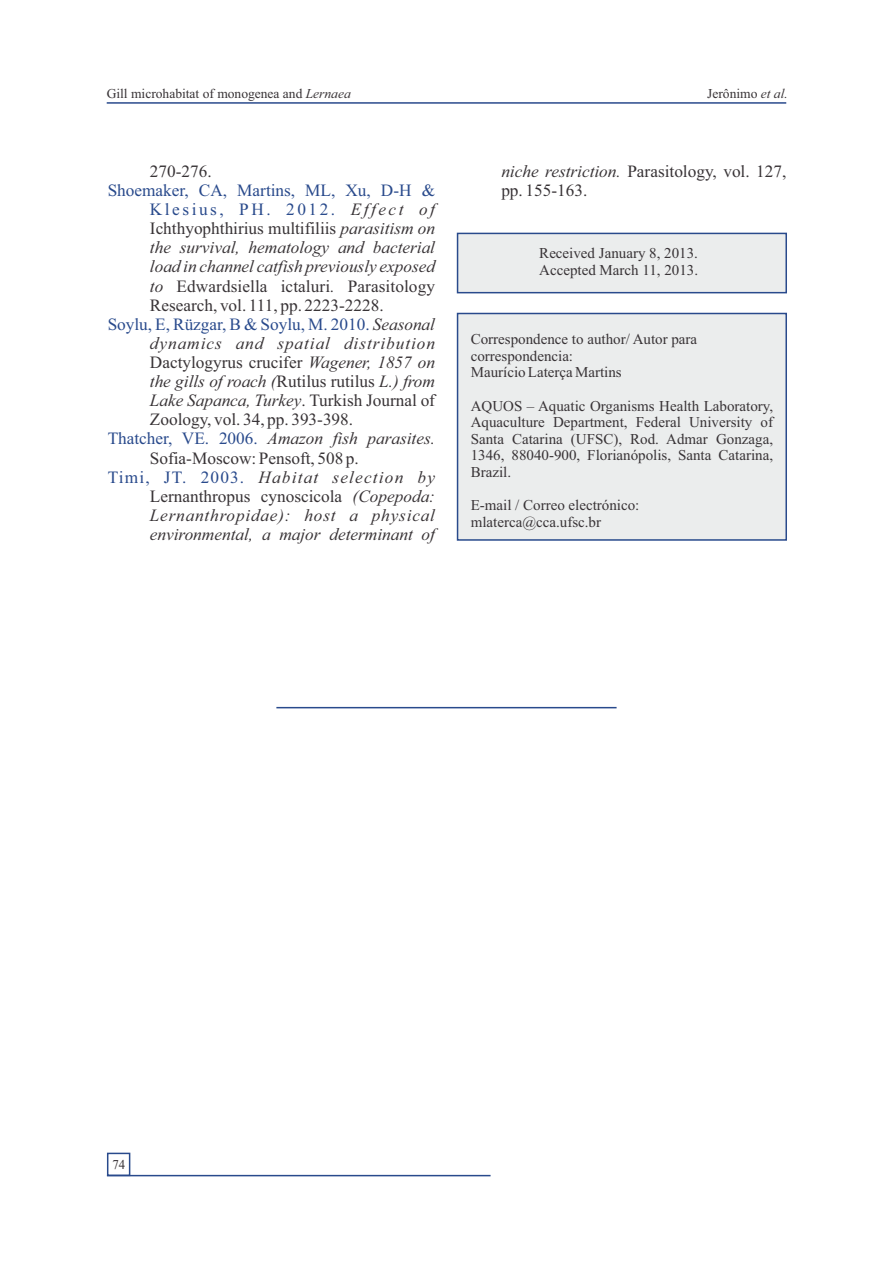
<style>
.page{position:relative;width:893px;height:1263px;background:#fff}
.page>*{position:absolute;margin:0;border:0;box-sizing:border-box;transform-origin:0 0}
.t1{font:17.25px/19px "Times New Roman";color:#383336}
.t2{font:italic 17.25px "Times New Roman";color:#383336}
.t3{font:17.25px "Times New Roman";color:#294a8c}
.t4{font:italic 17.25px "Times New Roman";letter-spacing:.07em;color:#383336}
.t5{font:italic 17.25px "Times New Roman";letter-spacing:.055em;color:#383336}
.t6{font:italic 17.25px "Times New Roman";letter-spacing:.045em;color:#383336}
.t7{font:17.25px "Times New Roman";letter-spacing:.145em;color:#294a8c}
.t8{font:15px/16.6px "Times New Roman";color:#383336}
.t9{font:13.5px "Times New Roman";color:#383336}
.t10{font:13.5px "Times New Roman";color:#383336;scale:.95 1}
.s1{font-style:italic}
.s2{font-style:italic;color:#383336}
.s3{font-style:normal}
.s4{font-style:normal;color:#294a8c}
</style>
<div class="page">
<hr style="left:107px;top:102px;width:679px;height:2px;background:#294a8c">
<hr style="left:276px;top:707px;width:341px;height:1px;background:#294a8c">
<div style="left:457px;top:233px;width:330px;height:60px;background:#ebeded;border:2px solid #294a8c"></div>
<div style="left:457px;top:313px;width:330px;height:228px;background:#ebeded;border:2px solid #294a8c"></div>
<div style="left:107px;top:1153px;width:23px;height:23px;border:2px solid #294a8c"></div>
<hr style="left:107px;top:1175px;width:384px;height:1px;background:#294a8c">
<p class="t9" style="left:107px;top:89px;width:246px">Gill microhabitat of monogenea and <span class="s1">Lernaea</span></p>
<p class="t9" style="left:707px;top:89px;width:82px">Jerônimo <span class="s1">et al.</span></p>
<p class="t1" style="left:150px;top:163px;width:63px">270-276.</p>
<p class="t3" style="left:108px;top:184px;width:329px">Shoemaker, CA, Martins, ML, Xu, D-H &amp;</p>
<p class="t7" style="left:150px;top:203px;width:287px">Klesius, PH. 2012. <span class="s2">Effect of</span></p>
<p class="t1" style="left:150px;top:221px;width:287px">Ichthyophthirius multifiliis <span class="s1">parasitism on</span></p>
<p class="t2" style="left:150px;top:241px;width:287px">the survival, hematology and bacterial</p>
<p class="t2" style="left:150px;top:260px;width:287px">load in channel catfish previously exposed</p>
<p class="t1" style="left:150px;top:278px;width:287px"><span class="s1">to</span> Edwardsiella ictaluri<span class="s1">.</span> Parasitology</p>
<p class="t1" style="left:150px;top:297px;width:235px">Research, vol. 111, pp. 2223-2228.</p>
<p class="t3" style="left:108px;top:318px;width:329px">Soylu, E, Rüzgar, B &amp; Soylu, M. 2010. <span class="s2">Seasonal</span></p>
<p class="t5" style="left:150px;top:337px;width:287px">dynamics and spatial distribution</p>
<p class="t1" style="left:150px;top:354px;width:287px">Dactylogyrus crucifer <span class="s1">Wagener, 1857 on</span></p>
<p class="t2" style="left:150px;top:375px;width:287px">the gills of roach (<span class="s3">Rutilus rutilus</span> L.) from</p>
<p class="t2" style="left:150px;top:394px;width:287px">Lake Sapanca, Turkey<span class="s3">. Turkish Journal of</span></p>
<p class="t1" style="left:150px;top:412px;width:205px">Zoology, vol. 34, pp. 393-398.</p>
<p class="t2" style="left:108px;top:432px;width:329px"><span class="s4">Thatcher, VE. 2006.</span> Amazon fish parasites.</p>
<p class="t1" style="left:150px;top:450px;width:210px">Sofia-Moscow: Pensoft, 508 p.</p>
<p class="t4" style="left:108px;top:471px;width:329px"><span class="s4">Timi, JT. 2003.</span> Habitat selection by</p>
<p class="t1" style="left:150px;top:488px;width:287px">Lernanthropus cynoscicola <span class="s1">(Copepoda:</span></p>
<p class="t6" style="left:150px;top:509px;width:287px">Lernanthropidae): host a physical</p>
<p class="t2" style="left:150px;top:528px;width:287px">environmental, a major determinant of</p>
<p class="t1" style="left:501px;top:163px;width:287px"><span class="s1">niche restriction.</span> Parasitology, vol. 127, pp. 155-163.</p>
<p class="t8" style="left:539px;top:246px;width:160px">Received January 8, 2013.<br>Accepted March 11, 2013.</p>
<p class="t8" style="left:471px;top:332px;width:228px">Correspondence to author/ Autor para correspondencia:<br>Maurício Laterça Martins</p>
<p class="t8" style="left:471px;top:399px;width:304px;text-align:justify">AQUOS – Aquatic Organisms Health Laboratory, Aquaculture Department, Federal University of Santa Catarina (UFSC), Rod. Admar Gonzaga, 1346, 88040-900, Florianópolis, Santa Catarina, Brazil.</p>
<p class="t8" style="left:471px;top:498px;width:170px">E-mail / Correo electrónico: mlaterca@cca.ufsc.br</p>
<p class="t10" style="left:112px;top:1159px;width:15px">74</p>
</div>
